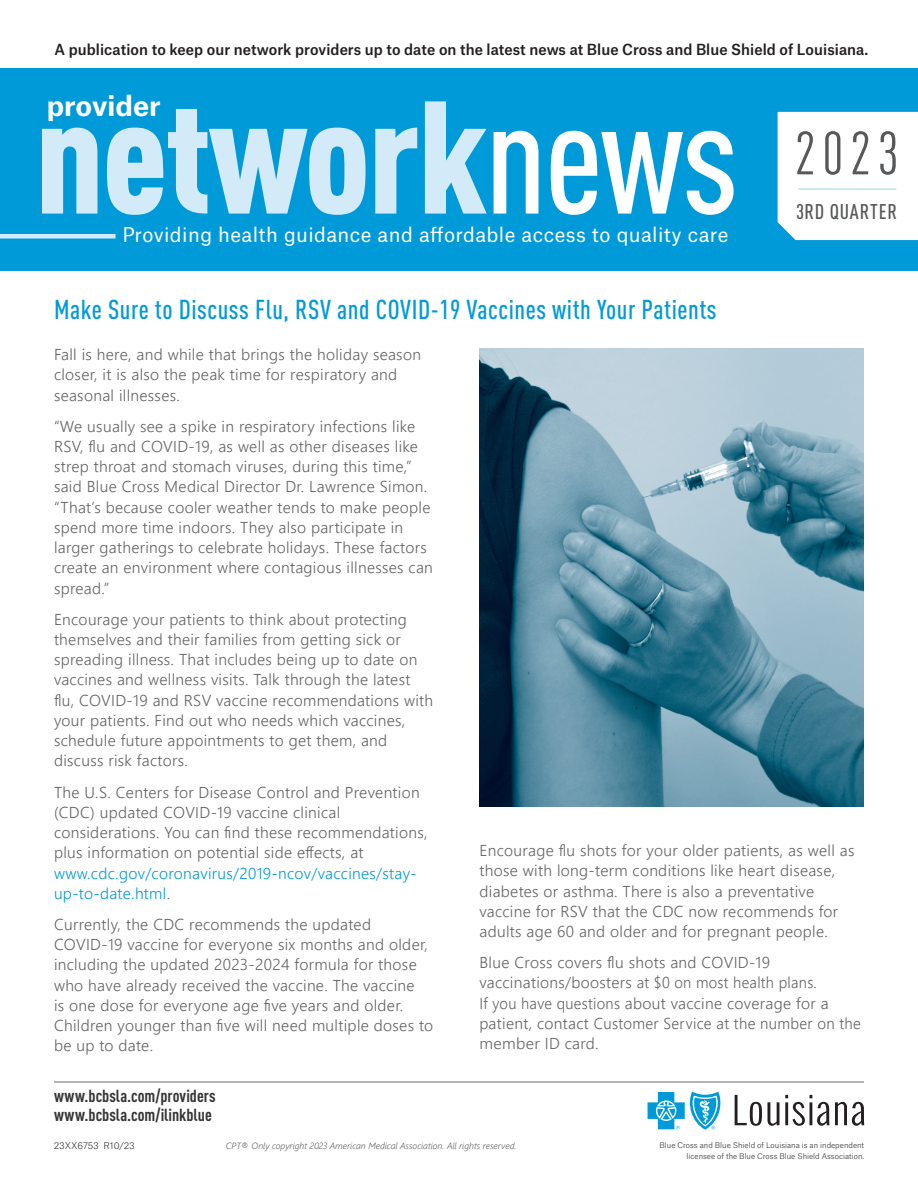
<style>
.page{position:relative;width:918px;height:1188px;background:#fff}
.page>*{position:absolute;margin:0;border:0;box-sizing:border-box;transform-origin:0 0}
.t1{font:900 condensed 157.5px "DINOT";letter-spacing:-.015em;color:#d3ebf8}
.t2{font:condensed 60px "DINOT";color:#57585a}
.t3{font:500 condensed 27px "DINOT";letter-spacing:.02em;color:#009ad9}
.t4{font:700 27px "Atlas Grotesk";color:#fff}
.t5{font:500 condensed 21px "DINOT";letter-spacing:.035em;color:#57585a}
.t6{font:19.5px "Atlas Grotesk";letter-spacing:.02em;color:#fff}
.t7{font:700 condensed 17.25px/19.5px "DINOT";letter-spacing:.005em;color:#363536}
.t8{font:300 15.75px/20.2px "Segoe UI";letter-spacing:.02em;color:#636366}
.t9{font:500 14.7px "Atlas Grotesk";letter-spacing:.005em;color:#231f20}
.t10{font:italic 300 9px "Segoe UI";color:#636366}
.t11{font:300 9px "Atlas Grotesk";letter-spacing:-.005em;color:#363536}
.t12{font:300 7.5px/10.5px "Atlas Grotesk";color:#363536;text-align:right}
.s1{font-weight:500;color:#fff}
.s2{color:#009ad9}
</style>
<div class="page">
<hr style="left:54px;top:1081px;width:810px;height:2px;background:#b2b3b7">
<svg style="left:648px;top:1092px;width:73px;height:38px"></svg>
<svg style="left:735px;top:1095px;width:129px;height:31px"></svg>
<div style="left:0;top:68px;width:918px;height:202px;background:#009ad9"></div>
<div style="left:778px;top:112px;width:140px;height:128px;background:#fff"></div>
<hr style="left:798px;top:189px;width:98px;height:1px;background:#9bd2f0">
<hr style="left:0;top:234px;width:116px;height:4px;background:#d3ebf8">
<img style="left:480px;top:349px;width:384px;height:458px">
<p class="t9" style="left:55px;top:37px;width:815px">A publication to keep our network providers up to date on the latest news at Blue Cross and Blue Shield of Louisiana.</p>
<h3 class="t4" style="left:47px;top:84px;width:115px">provider</h3>
<h1 class="t1" style="left:35px;top:59px;width:705px">network<span class="s1">news</span></h1>
<p class="t6" style="left:122px;top:219px;width:608px">Providing health guidance and affordable access to quality care</p>
<p class="t3" style="left:54px;top:293px;width:664px">Make Sure to Discuss Flu, RSV and COVID-19 Vaccines with Your Patients</p>
<h2 class="t2" style="left:794px;top:118px;width:106px">2023</h2>
<h3 class="t5" style="left:796px;top:199px;width:103px">3RD QUARTER</h3>
<p class="t8" style="left:54px;top:343px;width:369px">Fall is here, and while that brings the holiday season closer, it is also the peak time for respiratory and seasonal illnesses.</p>
<p class="t8" style="left:54px;top:414px;width:380px">“We usually see a spike in respiratory infections like RSV, flu and COVID-19, as well as other diseases like strep throat and stomach viruses, during this time,” said Blue Cross Medical Director Dr. Lawrence Simon. “That’s because cooler weather tends to make people spend more time indoors. They also participate in larger gatherings to celebrate holidays. These factors create an environment where contagious illnesses can spread.”</p>
<p class="t8" style="left:54px;top:607px;width:381px">Encourage your patients to think about protecting themselves and their families from getting sick or spreading illness. That includes being up to date on vaccines and wellness visits. Talk through the latest flu, COVID-19 and RSV vaccine recommendations with your patients. Find out who needs which vaccines, schedule future appointments to get them, and discuss risk factors.</p>
<p class="t8" style="left:54px;top:780px;width:375px">The U.S. Centers for Disease Control and Prevention (CDC) updated COVID-19 vaccine clinical considerations. You can find these recommendations, plus information on potential side effects, at <span class="s2">www.cdc.gov/coronavirus/2019-ncov/vaccines/stay&shy;up-to-date.html</span>.</p>
<p class="t8" style="left:54px;top:913px;width:381px">Currently, the CDC recommends the updated COVID-19 vaccine for everyone six months and older, including the updated 2023-2024 formula for those who have already received the vaccine. The vaccine<br>is one dose for everyone age five years and older.<br>Children younger than five will need multiple doses to be up to date.</p>
<p class="t7" style="left:54px;top:1086px;width:163px">www.bcbsla.com/providers www.bcbsla.com/ilinkblue</p>
<p class="t8" style="left:480px;top:839px;width:376px">Encourage flu shots for your older patients, as well as those with long-term conditions like heart disease, diabetes or asthma. There is also a preventative vaccine for RSV that the CDC now recommends for adults age 60 and older and for pregnant people.</p>
<p class="t8" style="left:480px;top:951px;width:383px">Blue Cross covers flu shots and COVID-19 vaccinations/boosters at $0 on most health plans.<br>If you have questions about vaccine coverage for a patient, contact Customer Service at the number on the member ID card.</p>
<p class="t11" style="left:54px;top:1139px;width:83px">23XX6753 R10/23</p>
<p class="t10" style="left:226px;top:1137px;width:292px">CPT® Only copyright 2023 American Medical Association. All rights reserved.</p>
<p class="t12" style="left:660px;top:1139px;width:206px">Blue Cross and Blue Shield of Louisiana is an independent licensee of the Blue Cross Blue Shield Association.</p>
</div>
